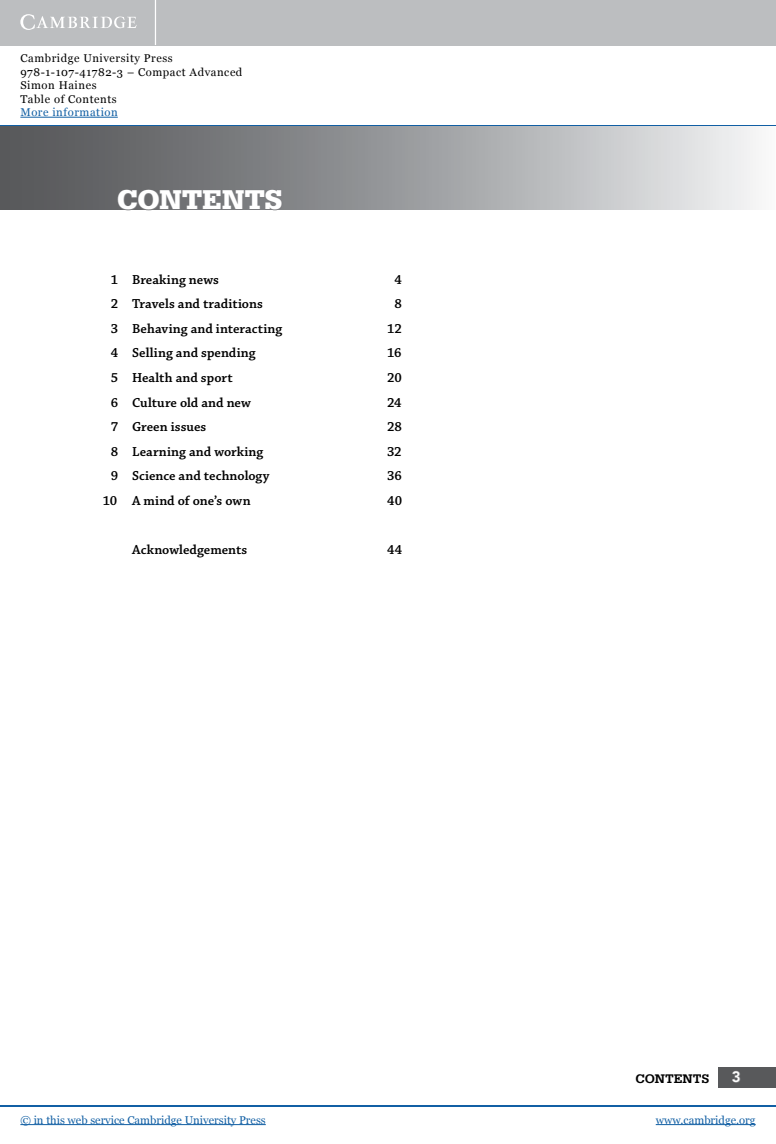
<style>
.page{position:relative;width:776px;height:1144px;background:#fff}
.page>*{position:absolute;margin:0;border:0;box-sizing:border-box;transform-origin:0 0}
.t1{font:900 28.75px "Serifa Std";letter-spacing:-.005em;color:#fff}
.t2{font:800 15px "Avenir LT Std";color:#fff}
.t3{font:600 13.75px "Chaparral Pro";letter-spacing:.005em;color:#000}
.t4{font:700 13.12px "Serifa Std";letter-spacing:-.005em;color:#000}
.t5{font:11.25px/13.4px "Georgia";letter-spacing:.05em;color:#000}
.t6{font:11.25px "Georgia";color:#115fa4}
.t7{font:11.25px "Georgia";letter-spacing:.05em;color:#115fa4}
</style>
<div class="page">
<div style="left:0;top:0;width:776px;height:45px;background:#bcbec0"></div>
<hr style="left:155px;top:0;width:1px;height:45px;background:#fff">
<svg style="left:20px;top:14px;width:117px;height:16px"></svg>
<hr style="left:20px;top:117px;width:98px;height:1px;background:#115fa4">
<hr style="left:0;top:125px;width:776px;height:1px;background:#115fa4">
<hr style="left:0;top:1104px;width:776px;height:1px;background:#115fa4">
<hr style="left:20px;top:1124px;width:246px;height:1px;background:#115fa4">
<hr style="left:656px;top:1124px;width:100px;height:1px;background:#115fa4">
<div style="left:719px;top:1066px;width:57px;height:20px;background:#58595b"></div>
<svg style="left:732px;top:1071px;width:9px;height:12px"></svg>
<div style="left:0;top:126px;width:776px;height:83px;background:linear-gradient(to right,#4a4b4e,#eeeff1)"></div>
<svg style="left:117px;top:188px;width:166px;height:23px;background:#7a7b7e"></svg>
<p class="t5" style="left:20px;top:52px;width:224px">Cambridge University Press<br>978-1-107-41782-3 – Compact Advanced<br>Simon Haines<br>Table of Contents</p>
<p class="t7" style="left:20px;top:105px;width:99px">More information</p>
<h1 class="t1" style="left:117px;top:183px;width:167px">CONTENTS</h1>
<p class="t3" style="left:111px;top:271px;width:110px">1 Breaking news</p>
<p class="t3" style="left:395px;top:271px;width:9px">4</p>
<p class="t3" style="left:111px;top:296px;width:154px">2 Travels and traditions</p>
<p class="t3" style="left:395px;top:296px;width:9px">8</p>
<p class="t3" style="left:111px;top:320px;width:173px">3 Behaving and interacting</p>
<p class="t3" style="left:387px;top:320px;width:16px">12</p>
<p class="t3" style="left:111px;top:345px;width:146px">4 Selling and spending</p>
<p class="t3" style="left:387px;top:345px;width:16px">16</p>
<p class="t3" style="left:111px;top:370px;width:123px">5 Health and sport</p>
<p class="t3" style="left:387px;top:370px;width:16px">20</p>
<p class="t3" style="left:111px;top:394px;width:142px">6 Culture old and new</p>
<p class="t3" style="left:387px;top:394px;width:16px">24</p>
<p class="t3" style="left:111px;top:419px;width:97px">7 Green issues</p>
<p class="t3" style="left:387px;top:419px;width:16px">28</p>
<p class="t3" style="left:111px;top:443px;width:154px">8 Learning and working</p>
<p class="t3" style="left:387px;top:443px;width:16px">32</p>
<p class="t3" style="left:111px;top:468px;width:160px">9 Science and technology</p>
<p class="t3" style="left:387px;top:468px;width:16px">36</p>
<p class="t3" style="left:103px;top:493px;width:149px">10 A mind of one’s own</p>
<p class="t3" style="left:387px;top:493px;width:17px">40</p>
<p class="t3" style="left:132px;top:542px;width:117px">Acknowledgements</p>
<p class="t3" style="left:387px;top:542px;width:17px">44</p>
<p class="t4" style="left:635px;top:1070px;width:76px">CONTENTS</p>
<p class="t2" style="left:732px;top:1067px;width:10px">3</p>
<p class="t6" style="left:20px;top:1112px;width:247px">© in this web service Cambridge University Press</p>
<p class="t6" style="left:656px;top:1112px;width:101px">www.cambridge.org</p>
</div>
